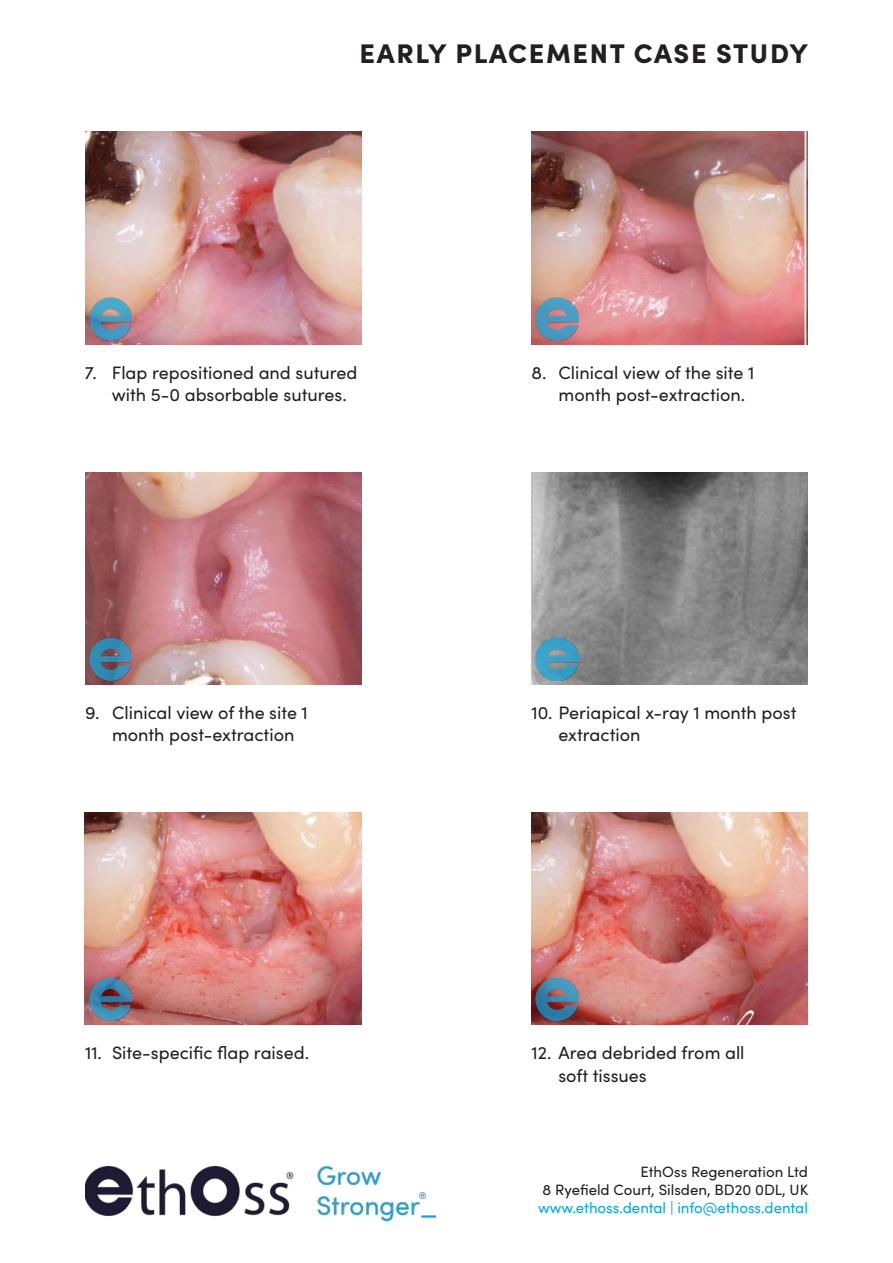
<style>
.page{position:relative;width:893px;height:1263px;background:#fff}
.page>*{position:absolute;margin:0;border:0;box-sizing:border-box;transform-origin:0 0}
.t1{font:900 27px "Sofia Pro";letter-spacing:.06em;color:#231f20}
.t2{font:18px/22.5px "Sofia Pro";color:#231f20}
.t3{font:15px/18px "Sofia Pro";color:#231f20;text-align:right}
.t4{font:15px "Sofia Pro";color:#00a9e0}
</style>
<div class="page">
<img style="left:531px;top:132px;width:277px;height:212px">
<img style="left:85px;top:132px;width:277px;height:212px">
<img style="left:531px;top:472px;width:277px;height:213px">
<img style="left:85px;top:472px;width:277px;height:213px">
<img style="left:85px;top:812px;width:276px;height:213px">
<img style="left:531px;top:812px;width:277px;height:213px">
<img style="left:85px;top:1167px;width:351px;height:53px">
<img style="left:89px;top:298px;width:43px;height:42px">
<img style="left:536px;top:298px;width:42px;height:42px">
<img style="left:89px;top:638px;width:43px;height:42px">
<img style="left:536px;top:638px;width:42px;height:42px">
<img style="left:89px;top:978px;width:43px;height:42px">
<img style="left:536px;top:978px;width:42px;height:42px">
<h1 class="t1" style="left:360px;top:32px;width:450px">EARLY PLACEMENT CASE STUDY</h1>
<p class="t2" style="left:112px;top:360px;width:247px;text-indent:-27px">7. Flap repositioned and sutured with 5-0 absorbable sutures.</p>
<p class="t2" style="left:558px;top:360px;width:197px;text-indent:-27px">8. Clinical view of the site 1 month post-extraction.</p>
<p class="t2" style="left:112px;top:700px;width:197px;text-indent:-27px">9. Clinical view of the site 1 month post-extraction</p>
<p class="t2" style="left:558px;top:700px;width:239px;text-indent:-27px">10. Periapical x-ray 1 month post extraction</p>
<p class="t2" style="left:85px;top:1040px;width:226px">11. Site-specific flap raised.</p>
<p class="t2" style="left:558px;top:1040px;width:188px;text-indent:-27px">12. Area debrided from all soft tissues</p>
<p class="t3" style="left:543px;top:1162px;width:267px">EthOss Regeneration Ltd<br>8 Ryefield Court, Silsden, BD20 0DL, UK</p>
<p class="t4" style="left:538px;top:1197px;width:271px">www.ethoss.dental | info@ethoss.dental</p>
</div>
